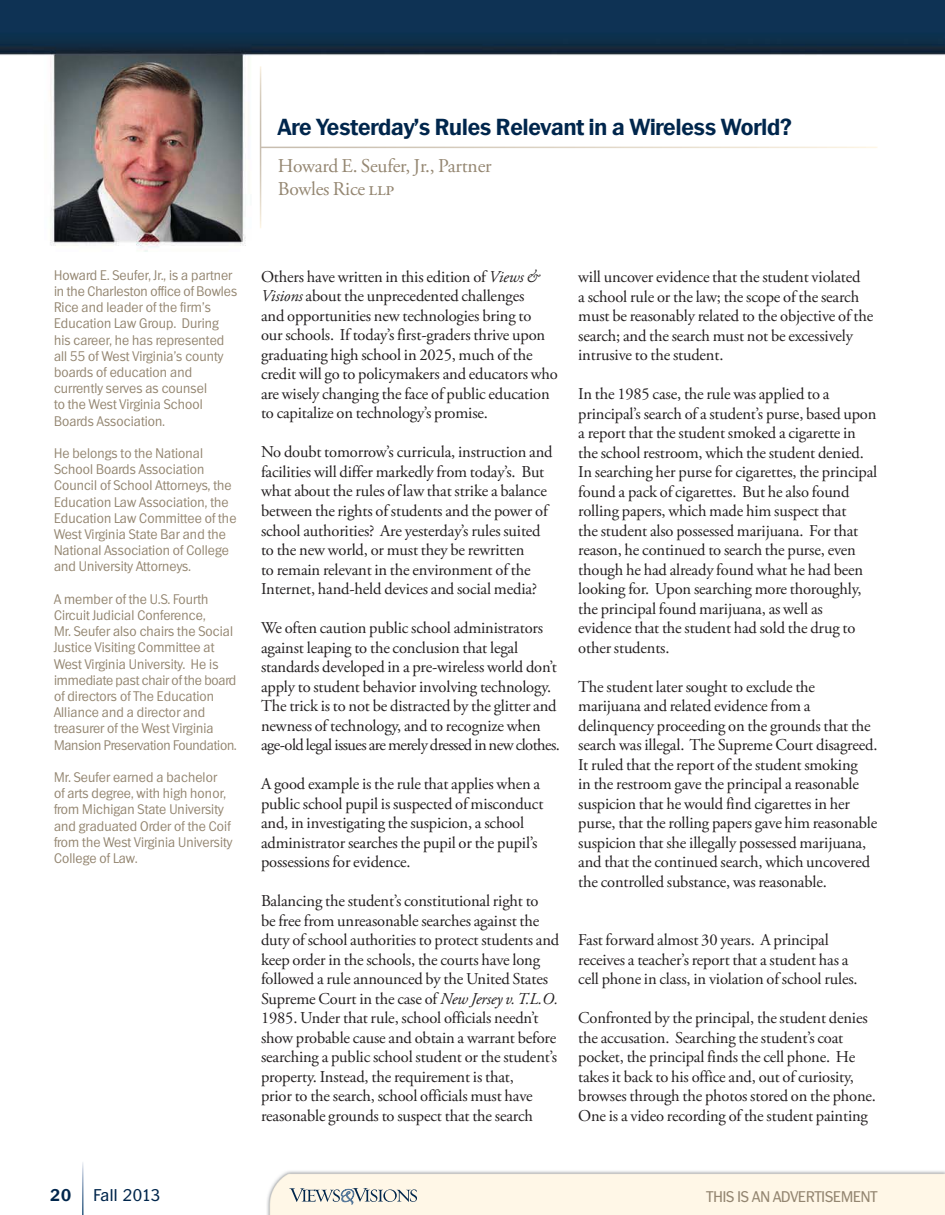
<style>
.page{position:relative;width:945px;height:1215px;background:#fff}
.page>*{position:absolute;margin:0;border:0;box-sizing:border-box;transform-origin:0 0}
.t1{font:700 22.5px "Plymouth TS";color:#00264c}
.t2{font:19.5px/23.4px "Adobe Garamond Pro";letter-spacing:-.01em;color:#948671}
.t3{font:16.5px/19.5px "Adobe Garamond Pro";letter-spacing:-.01em;color:#231f20}
.t4{font:16.5px "Plymouth TS";color:#00264c}
.t5{font:700 16.5px "Plymouth TS";color:#00264c}
.t6{font:15px "Plymouth TS";color:#948671}
.t7{font:300 13.5px/16.2px "Plymouth TS";letter-spacing:.01em;color:#948671}
.s1{font-size:20.25px}
.s2{font-style:italic}
</style>
<div class="page">
<img style="left:267px;top:1171px;width:678px;height:44px">
<img style="left:0;top:0;width:945px;height:252px">
<hr style="left:260px;top:147px;width:618px;height:1px;background:#fff">
<hr style="left:260px;top:66px;width:1px;height:162px;background:#fff">
<svg style="left:289px;top:1188px;width:128px;height:17px;background:#c9cbc7"></svg>
<h1 class="t1" style="left:278px;top:114px;width:515px">Are Yesterday’s Rules Relevant in a Wireless World?</h1>
<p class="t2" style="left:278px;top:156px;width:215px">Howard E. Seufer, Jr., Partner<br>Bowles Rice <span class="s1">llp</span></p>
<p class="t7" style="left:54px;top:268px;width:185px">Howard E. Seufer, Jr., is a partner in the Charleston office of Bowles<br>Rice and leader of the firm’s<br>Education Law Group. During his career, he has represented all 55 of West Virginia’s county boards of education and currently serves as counsel<br>to the West Virginia School<br>Boards Association.</p>
<p class="t7" style="left:54px;top:446px;width:184px">He belongs to the National<br>School Boards Association<br>Council of School Attorneys, the<br>Education Law Association, the<br>Education Law Committee of the<br>West Virginia State Bar and the<br>National Association of College and University Attorneys.</p>
<p class="t7" style="left:54px;top:592px;width:184px">A member of the U.S. Fourth<br>Circuit Judicial Conference,<br>Mr. Seufer also chairs the Social<br>Justice Visiting Committee at<br>West Virginia University. He is immediate past chair of the board of directors of The Education<br>Alliance and a director and treasurer of the West Virginia<br>Mansion Preservation Foundation.</p>
<p class="t7" style="left:54px;top:770px;width:180px">Mr. Seufer earned a bachelor<br>of arts degree, with high honor, from Michigan State University and graduated Order of the Coif from the West Virginia University<br>College of Law.</p>
<p class="t3" style="left:261px;top:268px;width:298px">Others have written in this edition of <span class="s2">Views &amp; Visions</span> about the unprecedented challenges<br>and opportunities new technologies bring to<br>our schools. If today’s first-graders thrive upon graduating high school in 2025, much of the credit will go to policymakers and educators who are wisely changing the face of public education to capitalize on technology’s promise.</p>
<p class="t3" style="left:261px;top:444px;width:293px">No doubt tomorrow’s curricula, instruction and facilities will differ markedly from today’s. But what about the rules of law that strike a balance between the rights of students and the power of school authorities? Are yesterday’s rules suited to the new world, or must they be rewritten<br>to remain relevant in the environment of the Internet, hand-held devices and social media?</p>
<p class="t3" style="left:261px;top:619px;width:300px">We often caution public school administrators against leaping to the conclusion that legal standards developed in a pre-wireless world don’t apply to student behavior involving technology.<br>The trick is to not be distracted by the glitter and newness of technology, and to recognize when age-old legal issues are merely dressed in new clothes.</p>
<p class="t3" style="left:261px;top:775px;width:284px">A good example is the rule that applies when a public school pupil is suspected of misconduct and, in investigating the suspicion, a school administrator searches the pupil or the pupil’s possessions for evidence.</p>
<p class="t3" style="left:261px;top:892px;width:300px">Balancing the student’s constitutional right to<br>be free from unreasonable searches against the duty of school authorities to protect students and keep order in the schools, the courts have long followed a rule announced by the United States Supreme Court in the case of <span class="s2">New Jersey v. T.L.O.<br></span>1985. Under that rule, school officials needn’t show probable cause and obtain a warrant before searching a public school student or the student’s property. Instead, the requirement is that,<br>prior to the search, school officials must have reasonable grounds to suspect that the search</p>
<p class="t3" style="left:578px;top:268px;width:297px">will uncover evidence that the student violated<br>a school rule or the law; the scope of the search must be reasonably related to the objective of the search; and the search must not be excessively intrusive to the student.</p>
<p class="t3" style="left:578px;top:385px;width:301px">In the 1985 case, the rule was applied to a principal’s search of a student’s purse, based upon a report that the student smoked a cigarette in the school restroom, which the student denied.<br>In searching her purse for cigarettes, the principal found a pack of cigarettes. But he also found rolling papers, which made him suspect that<br>the student also possessed marijuana. For that reason, he continued to search the purse, even though he had already found what he had been looking for. Upon searching more thoroughly, the principal found marijuana, as well as evidence that the student had sold the drug to other students.</p>
<p class="t3" style="left:578px;top:678px;width:301px">The student later sought to exclude the marijuana and related evidence from a delinquency proceeding on the grounds that the search was illegal. The Supreme Court disagreed.<br>It ruled that the report of the student smoking<br>in the restroom gave the principal a reasonable suspicion that he would find cigarettes in her purse, that the rolling papers gave him reasonable suspicion that she illegally possessed marijuana, and that the continued search, which uncovered the controlled substance, was reasonable.</p>
<p class="t3" style="left:578px;top:932px;width:281px">Fast forward almost 30 years. A principal receives a teacher’s report that a student has a cell phone in class, in violation of school rules.</p>
<p class="t3" style="left:578px;top:1010px;width:299px">Confronted by the principal, the student denies the accusation. Searching the student’s coat pocket, the principal finds the cell phone. He takes it back to his office and, out of curiosity, browses through the photos stored on the phone.<br>One is a video recording of the student painting</p>
<p class="t5" style="left:50px;top:1185px;width:23px">20</p>
<p class="t4" style="left:93px;top:1189px;width:68px">Fall 2013</p>
<p class="t6" style="left:707px;top:1191px;width:172px">THIS IS AN ADVERTISEMENT</p>
</div>
